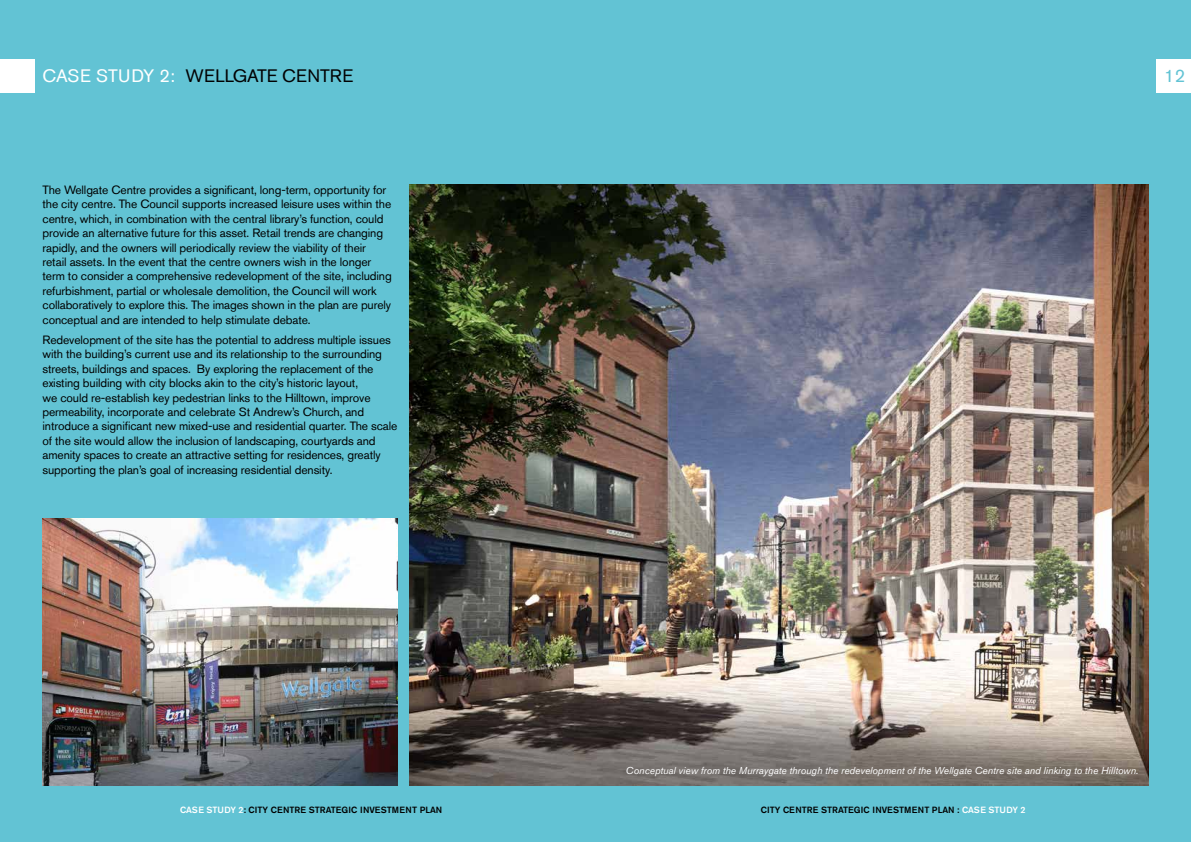
<style>
.page{position:relative;width:1191px;height:842px;background:#62c3d4}
.page>*{position:absolute;margin:0;border:0;box-sizing:border-box;transform-origin:0 0}
.t1{font:18px "Akzidenz Grotesk Std";letter-spacing:-.01em;color:#020203}
.t2{font:18px "Akzidenz Grotesk Std";color:#62c3d4}
.t3{font:12px/14.4px "Akzidenz Grotesk Std";letter-spacing:-.01em;color:#000}
.t4{font:italic 10px "Akzidenz Grotesk Std";color:#fff}
.t5{font:500 9px "Akzidenz Grotesk Std";color:#000}
.s1{color:#fff}
</style>
<div class="page">
<div style="left:0;top:60px;width:34px;height:33px;background:#fff"></div>
<div style="left:1157px;top:60px;width:34px;height:33px;background:#fff"></div>
<img style="left:43px;top:518px;width:355px;height:267px">
<img style="left:409px;top:185px;width:739px;height:600px">
<h1 class="t1" style="left:43px;top:65px;width:312px"><span class="s1">CASE STUDY 2:</span> WELLGATE CENTRE</h1>
<h1 class="t2" style="left:1164px;top:65px;width:23px">12</h1>
<p class="t3" style="left:43px;top:183px;width:345px">The Wellgate Centre provides a significant, long-term, opportunity for</p>
<p class="t3" style="left:43px;top:197px;width:350px">the city centre. The Council supports increased leisure uses within the</p>
<p class="t3" style="left:43px;top:211px;width:342px">centre, which, in combination with the central library’s function, could</p>
<p class="t3" style="left:43px;top:226px;width:351px">provide an alternative future for this asset. Retail trends are changing rapidly, and the owners will periodically review the viability of their retail assets. In the event that the centre owners wish in the longer term to consider a comprehensive redevelopment of the site, including refurbishment, partial or wholesale demolition, the Council will work</p>
<p class="t3" style="left:43px;top:298px;width:350px">collaboratively to explore this. The images shown in the plan are purely</p>
<p class="t3" style="left:43px;top:309px;width:350px;line-height:20.4px">conceptual and are intended to help stimulate debate.<br>Redevelopment of the site has the potential to address multiple issues</p>
<p class="t3" style="left:43px;top:347px;width:341px">with the building’s current use and its relationship to the surrounding streets, buildings and spaces. By exploring the replacement of the existing building with city blocks akin to the city’s historic layout,</p>
<p class="t3" style="left:43px;top:390px;width:330px">we could re-establish key pedestrian links to the Hilltown, improve</p>
<p class="t3" style="left:43px;top:405px;width:356px">permeability, incorporate and celebrate St Andrew’s Church, and introduce a significant new mixed-use and residential quarter. The scale</p>
<p class="t3" style="left:43px;top:433px;width:340px">of the site would allow the inclusion of landscaping, courtyards and amenity spaces to create an attractive setting for residences, greatly</p>
<p class="t3" style="left:43px;top:462px;width:291px">supporting the plan’s goal of increasing residential density.</p>
<p class="t5" style="left:180px;top:805px;width:264px"><span class="s1">CASE STUDY 2</span>: CITY CENTRE STRATEGIC INVESTMENT PLAN</p>
<p class="t4" style="left:626px;top:765px;width:514px">Conceptual view from the Murraygate through the redevelopment of the Wellgate Centre site and linking to the Hilltown.</p>
<p class="t5" style="left:761px;top:805px;width:266px">CITY CENTRE STRATEGIC INVESTMENT PLAN : <span class="s1">CASE STUDY 2</span></p>
</div>
